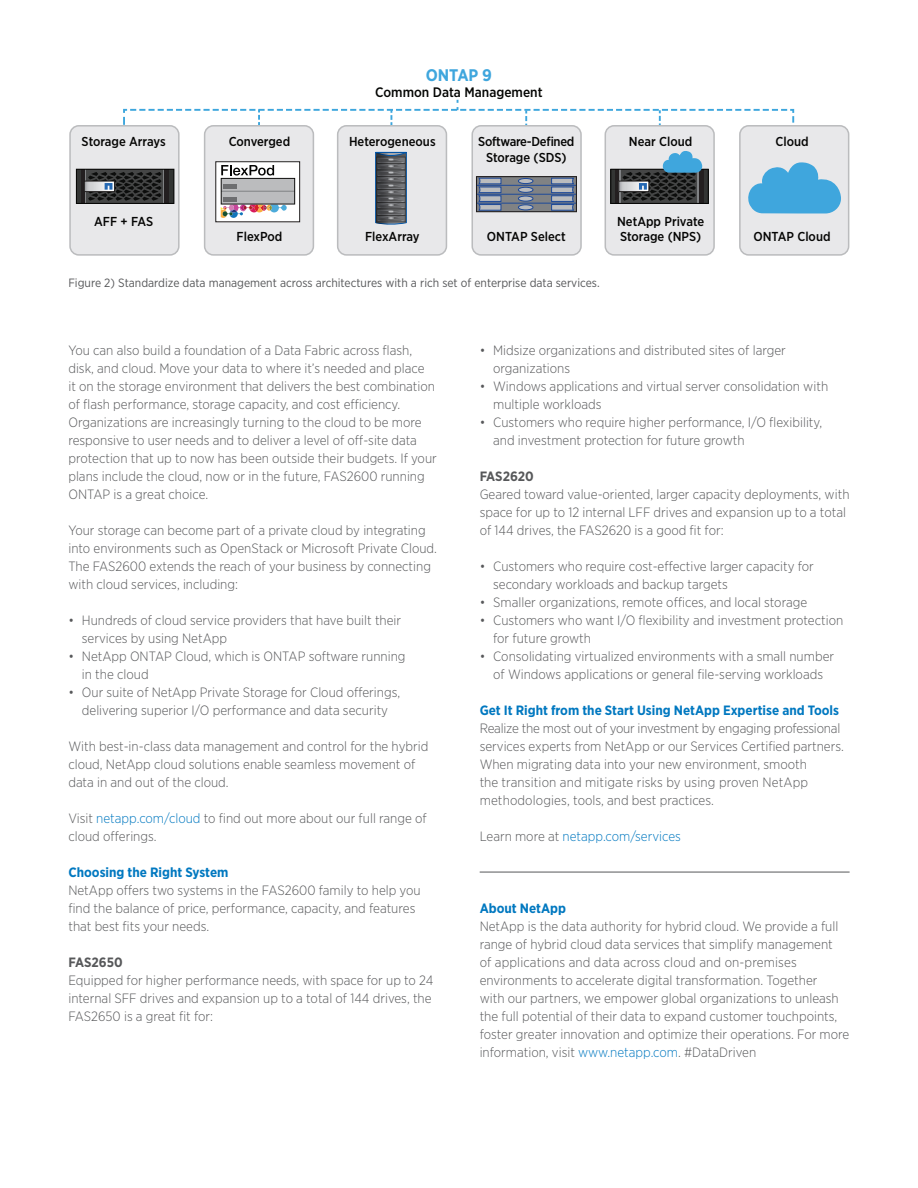
<style>
.page{position:relative;width:918px;height:1188px;background:#fff}
.page>*{position:absolute;margin:0;border:0;box-sizing:border-box;transform-origin:0 0}
.t1{font:700 16.8px "Gotham Narrow";color:#3fa6dd}
.t2{font:500 13.8px "Gotham Narrow";color:#040503}
.t3{font:300 13.5px/18px "Gotham Narrow";color:#57585a}
.t4{font:700 13.5px "Gotham Narrow";color:#0078c0}
.t5{font:300 13.5px "Gotham Narrow";color:#0078c0}
.t6{font:700 13.5px "Gotham Narrow";color:#57585a}
.t7{font:500 12.9px/15.3px "Gotham Narrow";color:#050504}
.t8{font:500 12.9px/15.3px "Gotham Narrow";letter-spacing:-.02em;color:#050504;text-align:center}
.t9{font:12px "Gotham Narrow";color:#57585a}
.s1{color:#0078c0}
.s2{color:#57585a}
</style>
<div class="page">
<hr style="left:480px;top:872px;width:370px;height:1px;background:#57585a">
<svg style="left:123px;top:100px;width:672px;height:31px"></svg>
<div style="left:740px;top:126px;width:109px;height:129px;background:#e8e8ea;border-radius:9px"></div>
<div style="left:739px;top:125px;width:110px;height:131px;border:2px solid #bbbcbe;border-radius:9px"></div>
<div style="left:605px;top:126px;width:109px;height:129px;background:#e8e8ea;border-radius:9px"></div>
<div style="left:605px;top:125px;width:110px;height:131px;border:2px solid #bbbcbe;border-radius:9px"></div>
<div style="left:472px;top:126px;width:109px;height:129px;background:#e8e8ea;border-radius:9px"></div>
<div style="left:471px;top:125px;width:111px;height:131px;border:2px solid #bbbcbe;border-radius:9px"></div>
<div style="left:338px;top:126px;width:108px;height:129px;background:#e8e8ea;border-radius:9px"></div>
<div style="left:337px;top:125px;width:110px;height:131px;border:2px solid #bbbcbe;border-radius:9px"></div>
<div style="left:205px;top:126px;width:108px;height:129px;background:#e8e8ea;border-radius:9px"></div>
<div style="left:204px;top:125px;width:110px;height:131px;border:2px solid #bbbcbe;border-radius:9px"></div>
<div style="left:70px;top:126px;width:109px;height:129px;background:#e8e8ea;border-radius:9px"></div>
<div style="left:69px;top:125px;width:111px;height:131px;border:2px solid #bbbcbe;border-radius:9px"></div>
<svg style="left:748px;top:162px;width:93px;height:51px"></svg>
<svg style="left:76px;top:169px;width:98px;height:35px;background:#393a3b"></svg>
<svg style="left:476px;top:176px;width:101px;height:36px;background:#707b90"></svg>
<svg style="left:610px;top:151px;width:99px;height:53px"></svg>
<svg style="left:375px;top:151px;width:32px;height:74px;background:#555d66"></svg>
<div style="left:216px;top:162px;width:84px;height:60px;background:#fff"></div>
<div style="left:215px;top:161px;width:85px;height:61px;border:1px solid #211e1e"></div>
<svg style="left:221px;top:165px;width:74px;height:53px"></svg>
<hr style="left:224px;top:184px;width:13px;height:4px;background:#6d6e70">
<hr style="left:224px;top:198px;width:13px;height:4px;background:#6d6e70">
<p class="t1" style="left:426px;top:65px;width:68px">ONTAP 9</p>
<p class="t2" style="left:375px;top:83px;width:169px">Common Data Management</p>
<p class="t7" style="left:82px;top:134px;width:85px">Storage Arrays</p>
<p class="t7" style="left:229px;top:134px;width:63px">Converged</p>
<p class="t7" style="left:349px;top:134px;width:88px">Heterogeneous</p>
<p class="t8" style="left:478px;top:134px;width:98px">Software-Defined<br>Storage (SDS)</p>
<p class="t7" style="left:629px;top:134px;width:65px">Near Cloud</p>
<p class="t7" style="left:775px;top:134px;width:35px">Cloud</p>
<p class="t7" style="left:94px;top:213px;width:61px">AFF + FAS</p>
<p class="t7" style="left:237px;top:229px;width:47px">FlexPod</p>
<p class="t7" style="left:365px;top:229px;width:56px">FlexArray</p>
<p class="t7" style="left:487px;top:229px;width:80px">ONTAP Select</p>
<p class="t7" style="left:617px;top:213px;width:89px">NetApp Private<br>Storage (NPS)</p>
<p class="t7" style="left:753px;top:229px;width:79px">ONTAP Cloud</p>
<p class="t9" style="left:68px;top:275px;width:533px">Figure 2) Standardize data management across architectures with a rich set of enterprise data services.</p>
<p class="t3" style="left:68px;top:341px;width:370px">You can also build a foundation of a Data Fabric across flash, disk, and cloud. Move your data to where it’s needed and place<br>it on the storage environment that delivers the best combination of flash performance, storage capacity, and cost efficiency.<br>Organizations are increasingly turning to the cloud to be more responsive to user needs and to deliver a level of off-site data protection that up to now has been outside their budgets. If your plans include the cloud, now or in the future, FAS2600 running ONTAP is a great choice.</p>
<p class="t3" style="left:68px;top:521px;width:370px">Your storage can become part of a private cloud by integrating into environments such as OpenStack or Microsoft Private Cloud.<br>The FAS2600 extends the reach of your business by connecting with cloud services, including:</p>
<p class="t3" style="left:82px;top:611px;width:321px;text-indent:-14px">• Hundreds of cloud service providers that have built their services by using NetApp</p>
<p class="t3" style="left:82px;top:647px;width:325px;text-indent:-14px">• NetApp ONTAP Cloud, which is ONTAP software running in the cloud</p>
<p class="t3" style="left:68px;top:683px;width:333px;text-align:center">• Our suite of NetApp Private Storage for Cloud offerings, delivering superior I/O performance and data security</p>
<p class="t3" style="left:68px;top:737px;width:361px">With best-in-class data management and control for the hybrid cloud, NetApp cloud solutions enable seamless movement of data in and out of the cloud.</p>
<p class="t3" style="left:68px;top:809px;width:360px">Visit <span class="s1">netapp.com/cloud</span> to find out more about our full range of cloud offerings.</p>
<p class="t4" style="left:68px;top:863px;width:162px">Choosing the Right System</p>
<p class="t3" style="left:68px;top:881px;width:354px">NetApp offers two systems in the FAS2600 family to help you find the balance of price, performance, capacity, and features that best fits your needs.</p>
<p class="t6" style="left:68px;top:953px;width:56px">FAS2650</p>
<p class="t3" style="left:68px;top:971px;width:367px">Equipped for higher performance needs, with space for up to 24 internal SFF drives and expansion up to a total of 144 drives, the<br>FAS2650 is a great fit for:</p>
<p class="t3" style="left:493px;top:341px;width:294px;text-indent:-14px">• Midsize organizations and distributed sites of larger organizations</p>
<p class="t3" style="left:493px;top:377px;width:337px;text-indent:-14px">• Windows applications and virtual server consolidation with multiple workloads</p>
<p class="t3" style="left:493px;top:413px;width:331px;text-indent:-14px">• Customers who require higher performance, I/O flexibility, and investment protection for future growth</p>
<p class="t6" style="left:480px;top:467px;width:56px">FAS2620</p>
<p class="t3" style="left:480px;top:485px;width:371px">Geared toward value-oriented, larger capacity deployments, with space for up to 12 internal LFF drives and expansion up to a total of 144 drives, the FAS2620 is a good fit for:</p>
<p class="t3" style="left:493px;top:557px;width:322px;text-indent:-14px">• Customers who require cost-effective larger capacity for secondary workloads and backup targets</p>
<p class="t3" style="left:480px;top:593px;width:329px">• Smaller organizations, remote offices, and local storage</p>
<p class="t3" style="left:493px;top:611px;width:352px;text-indent:-14px">• Customers who want I/O flexibility and investment protection for future growth</p>
<p class="t3" style="left:480px;top:647px;width:356px;text-align:center">• Consolidating virtualized environments with a small number of Windows applications or general file-serving workloads</p>
<p class="t4" style="left:480px;top:701px;width:361px">Get It Right from the Start Using NetApp Expertise and Tools</p>
<p class="t3" style="left:480px;top:719px;width:366px">Realize the most out of your investment by engaging professional services experts from NetApp or our Services Certified partners.<br>When migrating data into your new environment, smooth<br>the transition and mitigate risks by using proven NetApp methodologies, tools, and best practices.</p>
<p class="t5" style="left:480px;top:828px;width:203px"><span class="s2">Learn more at</span> netapp.com/services</p>
<p class="t4" style="left:480px;top:899px;width:88px">About NetApp</p>
<p class="t3" style="left:480px;top:917px;width:371px">NetApp is the data authority for hybrid cloud. We provide a full range of hybrid cloud data services that simplify management<br>of applications and data across cloud and on-premises environments to accelerate digital transformation. Together<br>with our partners, we empower global organizations to unleash the full potential of their data to expand customer touchpoints, foster greater innovation and optimize their operations. For more information, visit <span class="s1">www.netapp.com</span>. #DataDriven</p>
</div>
